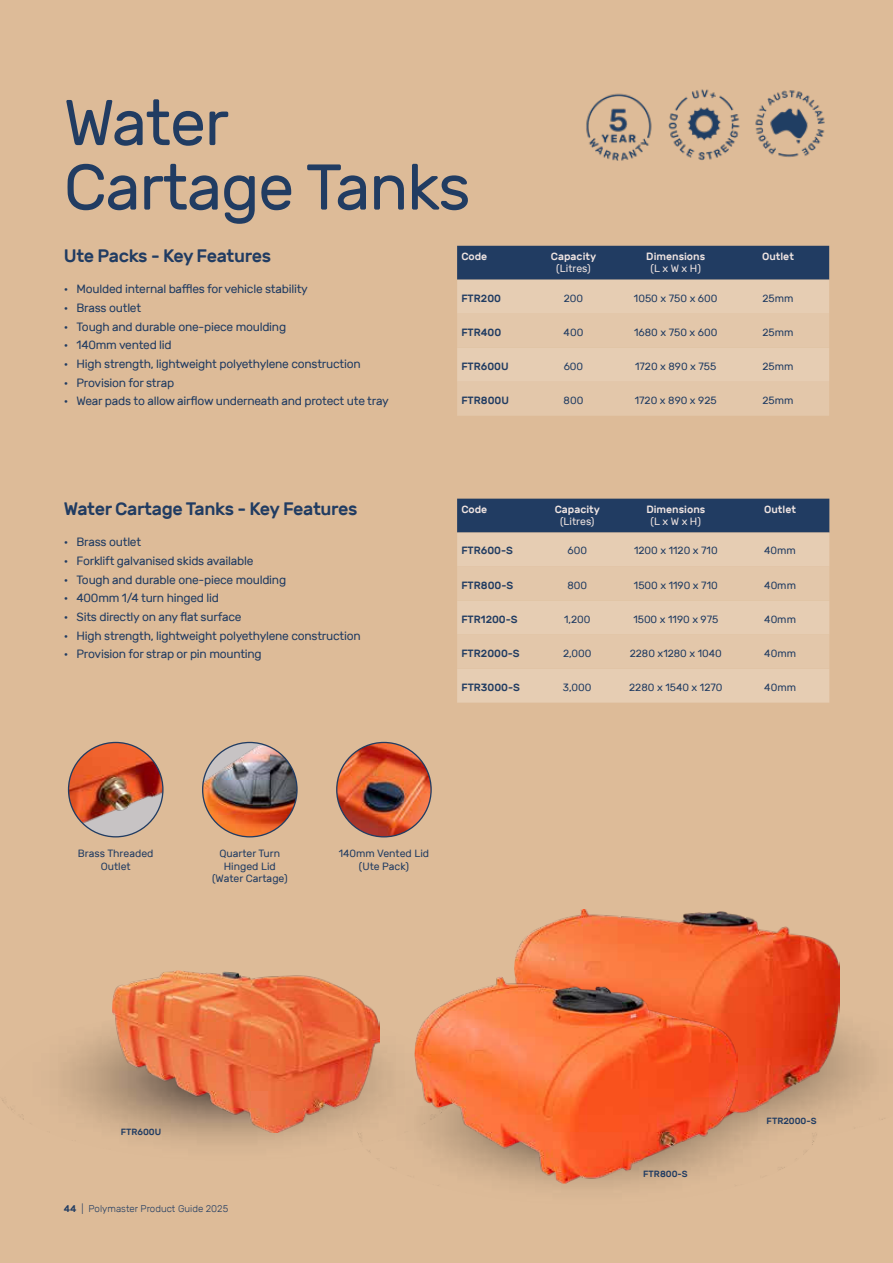
<style>
.page{position:relative;width:893px;height:1263px;background:#ddbb98}
.page>*{position:absolute;margin:0;border:0;box-sizing:border-box;transform-origin:0 0}
.t1{font:64.5px/64.5px "Rubik";letter-spacing:-.02em;color:#213c62}
.t2{font:500 18px "Rubik";letter-spacing:-.02em;color:#213c62}
.t3{font:12px "Rubik";letter-spacing:-.02em;color:#213c62}
.t4{font:10.5px/12.6px "Rubik";color:#213c62;text-align:center}
.t5{font:500 10.5px "Rubik";color:#213c62}
.t6{font:500 10.5px "Rubik";color:#efe4e1}
.t7{font:10.5px "Rubik";color:#efe4e1}
.t8{font:300 9.75px "Rubik";color:#213c62}
.t9{font:500 9px "Rubik";color:#213c62}
.s1{font-weight:500}
</style>
<div class="page">
<img style="left:668px;top:89px;width:72px;height:71px">
<img style="left:755px;top:90px;width:70px;height:67px">
<img style="left:586px;top:93px;width:66px;height:68px">
<svg style="left:457px;top:246px;width:372px;height:170px;background:#bdad9f"></svg>
<div style="left:457px;top:499px;width:372px;height:33px;background:#213c62"></div>
<div style="left:457px;top:532px;width:372px;height:171px;background:#e6cdb3"></div>
<svg style="left:457px;top:567px;width:372px;height:102px;background:#e3c8ac"></svg>
<img style="left:2px;top:1009px;width:378px;height:135px">
<img style="left:357px;top:1053px;width:450px;height:135px">
<img style="left:737px;top:1029px;width:148px;height:118px">
<img style="left:515px;top:909px;width:325px;height:216px">
<img style="left:113px;top:970px;width:266px;height:163px">
<img style="left:414px;top:976px;width:323px;height:207px">
<img style="left:69px;top:742px;width:94px;height:95px;border-radius:47px">
<img style="left:203px;top:745px;width:94px;height:92px">
<img style="left:337px;top:742px;width:94px;height:95px;border-radius:47px">
<h1 class="t1" style="left:64px;top:95px;width:408px">Water<br>Cartage Tanks</h1>
<p class="t6" style="left:461px;top:252px;width:27px">Code</p>
<p class="t6" style="left:551px;top:252px;width:47px">Capacity</p>
<p class="t7" style="left:556px;top:264px;width:36px">(Litres)</p>
<h2 class="t2" style="left:64px;top:248px;width:209px">Ute Packs - Key Features</h2>
<p class="t6" style="left:646px;top:252px;width:60px">Dimensions</p>
<p class="t7" style="left:650px;top:264px;width:52px">(L x W x H)</p>
<p class="t6" style="left:762px;top:252px;width:33px">Outlet</p>
<p class="t3" style="left:64px;top:284px;width:246px">• Moulded internal baffles for vehicle stability</p>
<p class="t3" style="left:64px;top:303px;width:79px">• Brass outlet</p>
<p class="t3" style="left:64px;top:321px;width:224px">• Tough and durable one-piece moulding</p>
<p class="t3" style="left:64px;top:340px;width:110px">• 140mm vented lid</p>
<p class="t3" style="left:64px;top:359px;width:298px">• High strength, lightweight polyethylene construction</p>
<p class="t3" style="left:64px;top:377px;width:112px">• Provision for strap</p>
<p class="t3" style="left:64px;top:396px;width:327px">• Wear pads to allow airflow underneath and protect ute tray</p>
<h2 class="t2" style="left:64px;top:501px;width:295px">Water Cartage Tanks - Key Features</h2>
<p class="t3" style="left:64px;top:537px;width:79px">• Brass outlet</p>
<p class="t3" style="left:64px;top:556px;width:191px">• Forklift galvanised skids available</p>
<p class="t3" style="left:64px;top:574px;width:224px">• Tough and durable one-piece moulding</p>
<p class="t3" style="left:64px;top:593px;width:157px">• 400mm 1/4 turn hinged lid</p>
<p class="t3" style="left:64px;top:612px;width:179px">• Sits directly on any flat surface</p>
<p class="t3" style="left:64px;top:630px;width:298px">• High strength, lightweight polyethylene construction</p>
<p class="t3" style="left:64px;top:649px;width:199px">• Provision for strap or pin mounting</p>
<p class="t5" style="left:461px;top:293px;width:41px">FTR200</p>
<p class="t4" style="left:564px;top:292px;width:21px">200</p>
<p class="t4" style="left:634px;top:292px;width:85px">1050 x 750 x 600</p>
<p class="t4" style="left:762px;top:292px;width:33px">25mm</p>
<p class="t5" style="left:461px;top:327px;width:41px">FTR400</p>
<p class="t4" style="left:564px;top:326px;width:21px">400</p>
<p class="t4" style="left:634px;top:326px;width:85px">1680 x 750 x 600</p>
<p class="t4" style="left:762px;top:326px;width:33px">25mm</p>
<p class="t5" style="left:461px;top:361px;width:49px">FTR600U</p>
<p class="t4" style="left:564px;top:360px;width:21px">600</p>
<p class="t4" style="left:635px;top:360px;width:83px">1720 x 890 x 755</p>
<p class="t4" style="left:762px;top:360px;width:33px">25mm</p>
<p class="t5" style="left:461px;top:395px;width:49px">FTR800U</p>
<p class="t4" style="left:564px;top:394px;width:21px">800</p>
<p class="t4" style="left:635px;top:394px;width:83px">1720 x 890 x 925</p>
<p class="t4" style="left:762px;top:394px;width:33px">25mm</p>
<p class="t6" style="left:461px;top:504px;width:27px">Code</p>
<p class="t6" style="left:555px;top:504px;width:47px">Capacity</p>
<p class="t7" style="left:560px;top:517px;width:36px">(Litres)</p>
<p class="t6" style="left:646px;top:504px;width:60px">Dimensions</p>
<p class="t7" style="left:651px;top:517px;width:52px">(L x W x H)</p>
<p class="t6" style="left:764px;top:504px;width:33px">Outlet</p>
<p class="t5" style="left:461px;top:546px;width:53px">FTR600-S</p>
<p class="t4" style="left:567px;top:545px;width:21px">600</p>
<p class="t4" style="left:634px;top:545px;width:85px">1200 x 1120 x 710</p>
<p class="t4" style="left:764px;top:545px;width:33px">40mm</p>
<p class="t5" style="left:461px;top:580px;width:53px">FTR800-S</p>
<p class="t4" style="left:567px;top:579px;width:21px">800</p>
<p class="t4" style="left:634px;top:579px;width:85px">1500 x 1190 x 710</p>
<p class="t4" style="left:764px;top:579px;width:33px">40mm</p>
<p class="t5" style="left:461px;top:614px;width:58px">FTR1200-S</p>
<p class="t4" style="left:564px;top:613px;width:28px">1,200</p>
<p class="t4" style="left:633px;top:613px;width:87px">1500 x 1190 x 975</p>
<p class="t4" style="left:764px;top:613px;width:33px">40mm</p>
<p class="t5" style="left:461px;top:648px;width:60px">FTR2000-S</p>
<p class="t4" style="left:563px;top:647px;width:30px">2,000</p>
<p class="t4" style="left:630px;top:647px;width:94px">2280 x1280 x 1040</p>
<p class="t4" style="left:764px;top:647px;width:33px">40mm</p>
<p class="t5" style="left:461px;top:682px;width:60px">FTR3000-S</p>
<p class="t4" style="left:563px;top:681px;width:30px">3,000</p>
<p class="t4" style="left:629px;top:681px;width:95px">2280 x 1540 x 1270</p>
<p class="t4" style="left:764px;top:681px;width:33px">40mm</p>
<p class="t4" style="left:78px;top:848px;width:77px">Brass Threaded<br>Outlet</p>
<p class="t4" style="left:212px;top:847px;width:77px">Quarter Turn<br>Hinged Lid (Water Cartage)</p>
<p class="t4" style="left:339px;top:847px;width:92px">140mm Vented Lid (Ute Pack)</p>
<p class="t9" style="left:121px;top:1128px;width:42px">FTR600U</p>
<p class="t8" style="left:64px;top:1203px;width:166px"><span class="s1">44</span> | Polymaster Product Guide 2025</p>
<p class="t9" style="left:643px;top:1170px;width:46px">FTR800-S</p>
<p class="t9" style="left:767px;top:1117px;width:51px">FTR2000-S</p>
</div>
